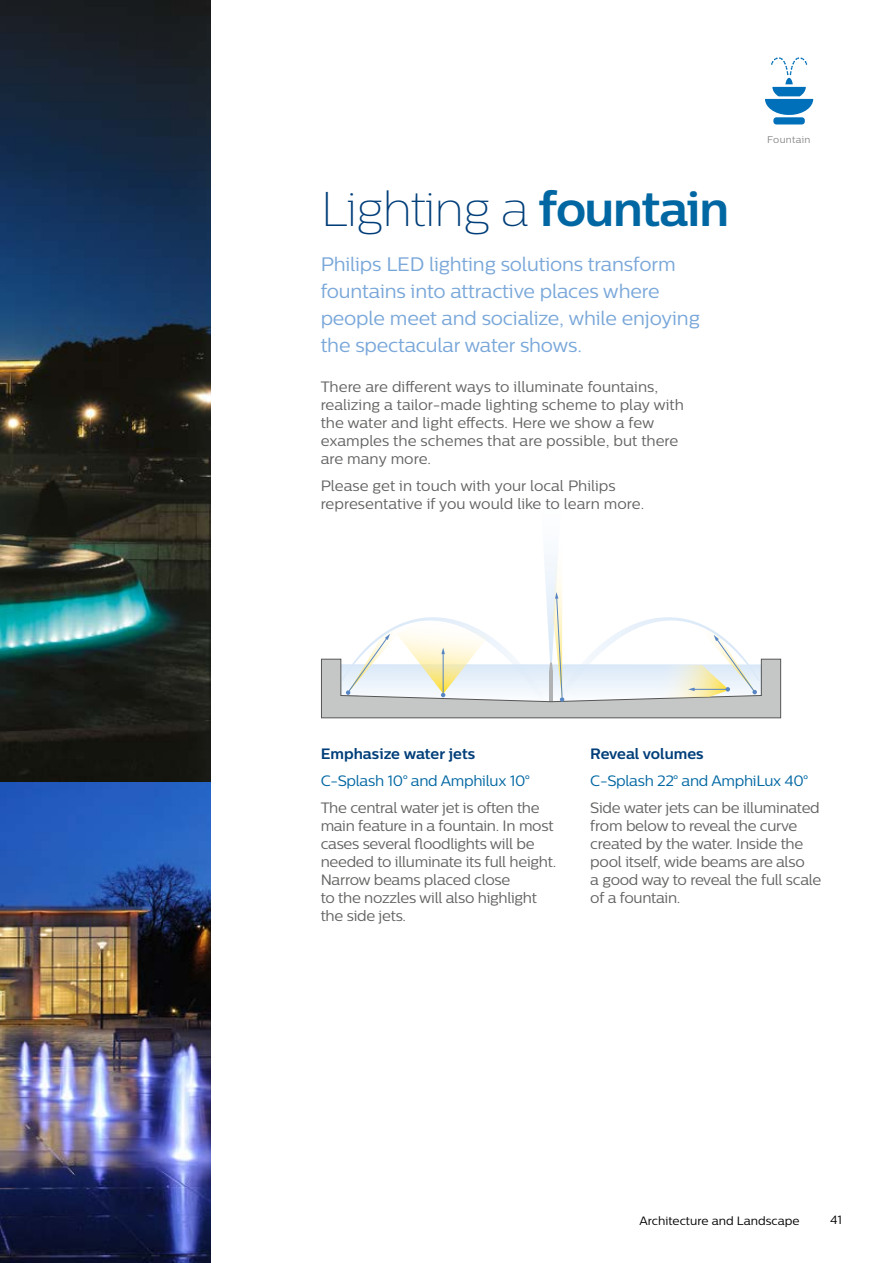
<style>
.page{position:relative;width:893px;height:1263px;background:#fff}
.page>*{position:absolute;margin:0;border:0;box-sizing:border-box;transform-origin:0 0}
.t1{font:100 48.75px "Centrale Sans";letter-spacing:-.025em;color:#003e79}
.t2{font:19.5px/27px "Centrale Sans";letter-spacing:-.01em;color:#79a7d9}
.t3{font:15px/18px "Centrale Sans";letter-spacing:-.02em;color:#636362}
.t4{font:15px/18px "Centrale Sans";color:#636362}
.t5{font:15px "Centrale Sans";letter-spacing:-.02em;color:#0067a2}
.t6{font:700 15px "Centrale Sans";color:#003e79}
.t7{font:12px "Centrale Sans";color:#000}
.t8{font:9.75px "Centrale Sans";letter-spacing:.03em;color:#878786}
.s1{font-weight:700;color:#0067a2}
</style>
<div class="page">
<img style="left:0;top:0;width:210px;height:1263px">
<svg style="left:321px;top:556px;width:460px;height:162px"></svg>
<svg style="left:765px;top:57px;width:48px;height:67px"></svg>
<h1 class="t1" style="left:321px;top:182px;width:410px">Lighting a <span class="s1">fountain</span></h1>
<h2 class="t2" style="left:321px;top:250px;width:381px">Philips LED lighting solutions transform fountains into attractive places where people meet and socialize, while enjoying the spectacular water shows.</h2>
<p class="t4" style="left:321px;top:377px;width:365px">There are different ways to illuminate fountains, realizing a tailor-made lighting scheme to play with the water and light effects. Here we show a few examples the schemes that are possible, but there are many more.</p>
<p class="t4" style="left:321px;top:476px;width:325px">Please get in touch with your local Philips representative if you would like to learn more.</p>
<p class="t8" style="left:767px;top:134px;width:45px">Fountain</p>
<p class="t6" style="left:321px;top:744px;width:156px">Emphasize water jets</p>
<p class="t5" style="left:321px;top:772px;width:211px">C-Splash 10° and Amphilux 10°</p>
<p class="t3" style="left:321px;top:798px;width:237px">The central water jet is often the main feature in a fountain. In most cases several floodlights will be needed to illuminate its full height.<br>Narrow beams placed close<br>to the nozzles will also highlight the side jets.</p>
<p class="t6" style="left:590px;top:744px;width:115px">Reveal volumes</p>
<p class="t5" style="left:590px;top:772px;width:219px">C-Splash 22° and AmphiLux 40°</p>
<p class="t3" style="left:590px;top:798px;width:232px">Side water jets can be illuminated from below to reveal the curve created by the water. Inside the pool itself, wide beams are also<br>a good way to reveal the full scale of a fountain.</p>
<p class="t7" style="left:640px;top:1214px;width:161px">Architecture and Landscape</p>
<p class="t7" style="left:830px;top:1213px;width:13px">41</p>
</div>
